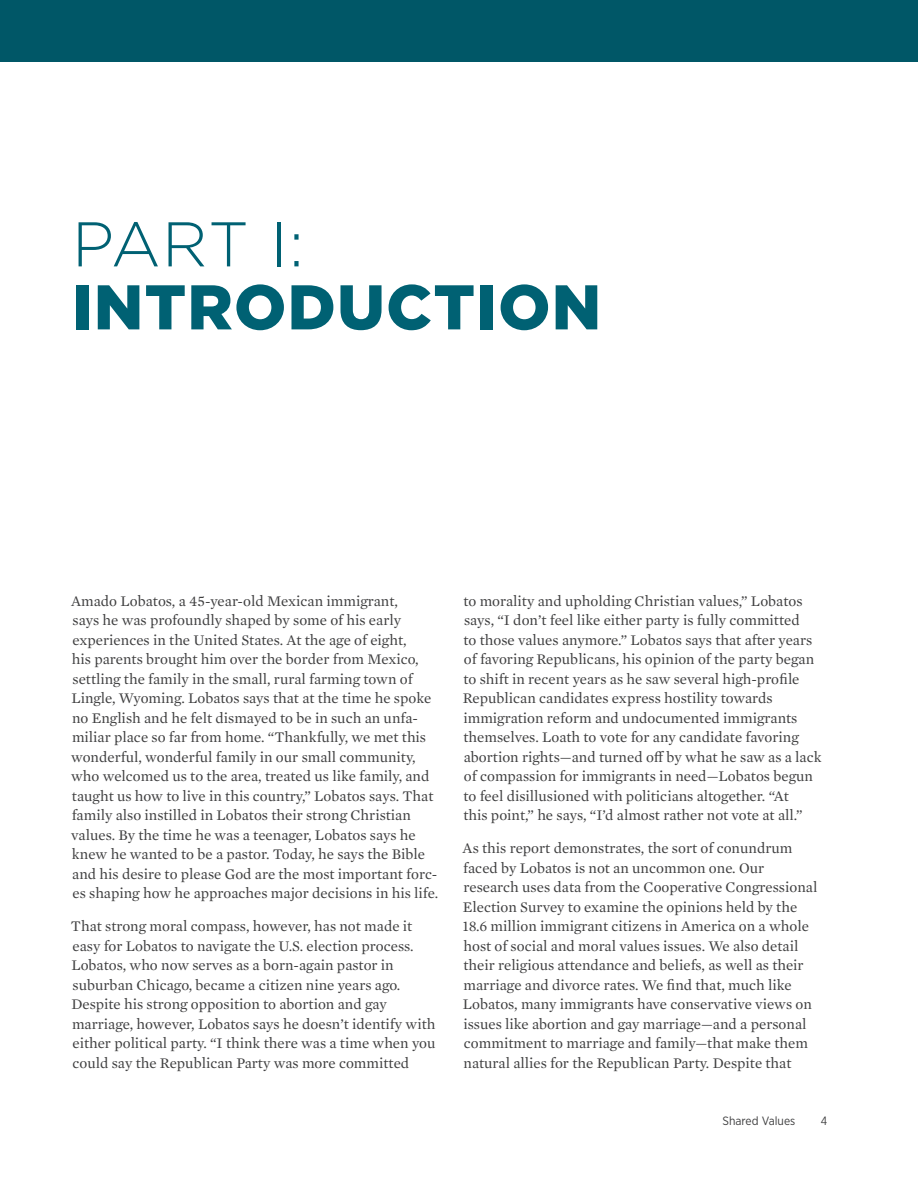
<style>
.page{position:relative;width:918px;height:1188px;background:#fff}
.page>*{position:absolute;margin:0;border:0;box-sizing:border-box;transform-origin:0 0}
.t1{font:900 63px "Gotham";letter-spacing:.02em;color:#006173}
.t2{font:300 63px "Gotham";color:#006173}
.body_copy{font:15px/19.5px "Mercury Text G1";color:#3e3e3f}
.t3{font:12px "Gotham Narrow";color:#3e3e3f}
</style>
<div class="page">
<div style="left:0;top:0;width:918px;height:61px;background:#005767"></div>
<p class="t2" style="left:72px;top:204px;width:234px">PART I:</p>
<p class="t1" style="left:72px;top:264px;width:531px">INTRODUCTION</p>
<p class="body_copy" style="left:71px;top:590px;width:369px">Amado Lobatos, a 45-year-old Mexican immigrant,<br>says he was profoundly shaped by some of his early experiences in the United States. At the age of eight,<br>his parents brought him over the border from Mexico, settling the family in the small, rural farming town of Lingle, Wyoming. Lobatos says that at the time he spoke no English and he felt dismayed to be in such an unfa&shy;miliar place so far from home. “Thankfully, we met this wonderful, wonderful family in our small community, who welcomed us to the area, treated us like family, and taught us how to live in this country,” Lobatos says. That family also instilled in Lobatos their strong Christian values. By the time he was a teenager, Lobatos says he knew he wanted to be a pastor. Today, he says the Bible and his desire to please God are the most important forc&shy;es shaping how he approaches major decisions in his life.</p>
<p class="body_copy" style="left:71px;top:916px;width:366px">That strong moral compass, however, has not made it easy for Lobatos to navigate the U.S. election process.<br>Lobatos, who now serves as a born-again pastor in suburban Chicago, became a citizen nine years ago.<br>Despite his strong opposition to abortion and gay marriage, however, Lobatos says he doesn’t identify with either political party. “I think there was a time when you could say the Republican Party was more committed</p>
<p class="body_copy" style="left:463px;top:590px;width:360px">to morality and upholding Christian values,” Lobatos says, “I don’t feel like either party is fully committed<br>to those values anymore.” Lobatos says that after years of favoring Republicans, his opinion of the party began to shift in recent years as he saw several high-profile Republican candidates express hostility towards immigration reform and undocumented immigrants themselves. Loath to vote for any candidate favoring abortion rights—and turned off by what he saw as a lack of compassion for immigrants in need—Lobatos begun to feel disillusioned with politicians altogether. “At<br>this point,” he says, “I’d almost rather not vote at all.”</p>
<p class="body_copy" style="left:463px;top:838px;width:356px">As this report demonstrates, the sort of conundrum faced by Lobatos is not an uncommon one. Our research uses data from the Cooperative Congressional Election Survey to examine the opinions held by the 18.6 million immigrant citizens in America on a whole host of social and moral values issues. We also detail their religious attendance and beliefs, as well as their marriage and divorce rates. We find that, much like Lobatos, many immigrants have conservative views on issues like abortion and gay marriage—and a personal commitment to marriage and family—that make them natural allies for the Republican Party. Despite that</p>
<p class="t3" style="left:723px;top:1113px;width:74px">Shared Values</p>
<p class="t3" style="left:821px;top:1113px;width:8px">4</p>
</div>
